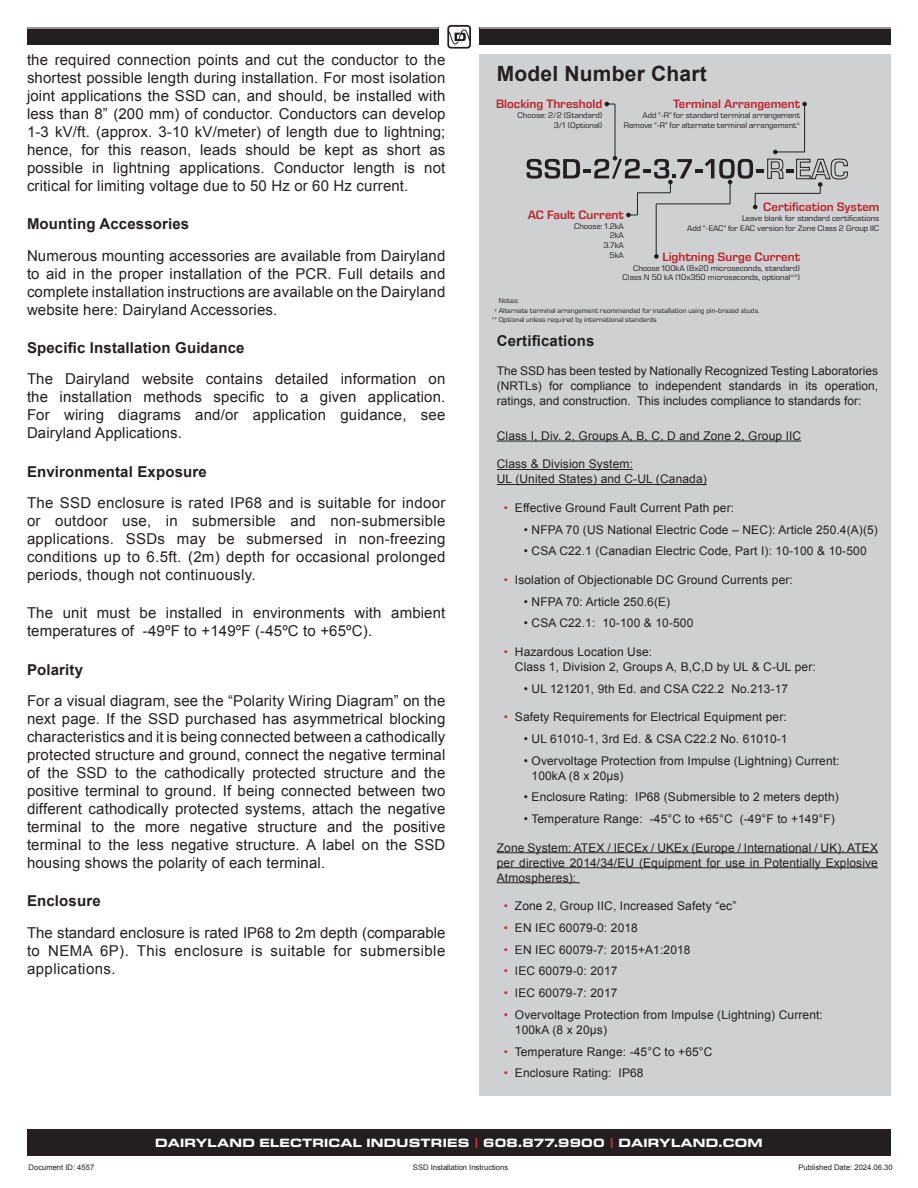
<style>
.page{position:relative;width:918px;height:1188px;background:#fff}
.page>*{position:absolute;margin:0;border:0;box-sizing:border-box;transform-origin:0 0}
.Sub-Head_Bold{font:700 21px "Arial";letter-spacing:.01em;color:#231f20}
.Body_Copy{font:15px/18px "Arial";letter-spacing:.01em;color:#231f20;text-align:justify}
.Sub-Head_Bold-2{font:700 15px "Arial";letter-spacing:.01em;color:#231f20}
.t1{font:600 12.45px "Eurostile Next LT Pro";color:#bd2126}
.t2{font:700 expanded 12.15px "Eurostile Next LT Pro";letter-spacing:.02em;color:#fff}
.Body_Copy-2{font:12px/15px "Arial";letter-spacing:.01em;color:#231f20}
.t3{font:8.25px/9.9px "Eurostile Next LT Pro";color:#231f20;text-align:right}
.t4{font:7.65px "Arial";color:#231f20}
.t5{font:7.05px/10.4px "Eurostile Next LT Pro";color:#231f20}
.s1{color:#cf3137}
.s2{color:#cf3138}
</style>
<div class="page">
<div style="left:480px;top:27px;width:411px;height:18px;background:#231f20"></div>
<div style="left:27px;top:27px;width:411px;height:18px;background:#231f20"></div>
<svg style="left:447px;top:25px;width:24px;height:24px"></svg>
<hr style="left:480px;top:27px;width:411px;height:2px;background:#bcbdc0">
<hr style="left:27px;top:27px;width:411px;height:2px;background:#bcbdc0">
<div style="left:27px;top:1129px;width:864px;height:27px;background:#231f20"></div>
<div style="left:480px;top:54px;width:411px;height:1041px;background:#cfd0d2"></div>
<hr style="left:497px;top:441px;width:304px;height:1px;background:#231f20">
<hr style="left:497px;top:469px;width:136px;height:1px;background:#231f20">
<hr style="left:497px;top:484px;width:210px;height:1px;background:#231f20">
<hr style="left:497px;top:852px;width:381px;height:1px;background:#231f20">
<hr style="left:497px;top:867px;width:381px;height:1px;background:#231f20">
<hr style="left:497px;top:882px;width:83px;height:1px;background:#231f20">
<svg style="left:605px;top:102px;width:10px;height:4px"></svg>
<hr style="left:615px;top:104px;width:1px;height:53px;background:#231f20">
<svg style="left:802px;top:102px;width:5px;height:4px"></svg>
<hr style="left:804px;top:104px;width:1px;height:48px;background:#231f20">
<hr style="left:656px;top:204px;width:1px;height:52px;background:#231f20">
<svg style="left:654px;top:254px;width:5px;height:5px"></svg>
<svg style="left:527px;top:150px;width:321px;height:67px"></svg>
<p class="Body_Copy" style="left:27px;top:51px;width:420px">the required connection points and cut the conductor to the shortest possible length during installation. For most isolation joint applications the SSD can, and should, be installed with less than 8” (200 mm) of conductor. Conductors can develop 1-3 kV/ft. (approx. 3-10 kV/meter) of length due to lightning; hence, for this reason, leads should be kept as short as possible in lightning applications. Conductor length is not critical for limiting voltage due to 50 Hz or 60 Hz current.</p>
<p class="Sub-Head_Bold-2" style="left:27px;top:214px;width:164px">Mounting Accessories</p>
<p class="Body_Copy" style="left:27px;top:247px;width:420px">Numerous mounting accessories are available from Dairyland to aid in the proper installation of the PCR. Full details and complete installation instructions are available on the Dairyland website here: Dairyland Accessories.</p>
<p class="Sub-Head_Bold-2" style="left:27px;top:338px;width:219px">Specific Installation Guidance</p>
<p class="Body_Copy" style="left:27px;top:370px;width:420px">The Dairyland website contains detailed information on the installation methods specific to a given application.<br>For wiring diagrams and/or application guidance, see Dairyland Applications.</p>
<p class="Sub-Head_Bold-2" style="left:27px;top:462px;width:181px">Environmental Exposure</p>
<p class="Body_Copy" style="left:27px;top:494px;width:420px">The SSD enclosure is rated IP68 and is suitable for indoor or outdoor use, in submersible and non-submersible applications. SSDs may be submersed in non-freezing conditions up to 6.5ft. (2m) depth for occasional prolonged periods, though not continuously.</p>
<p class="Body_Copy" style="left:27px;top:604px;width:420px">The unit must be installed in environments with ambient temperatures of -49ºF to +149ºF (-45ºC to +65ºC).</p>
<p class="Sub-Head_Bold-2" style="left:27px;top:660px;width:58px">Polarity</p>
<p class="Body_Copy" style="left:27px;top:692px;width:420px">For a visual diagram, see the “Polarity Wiring Diagram” on the next page. If the SSD purchased has asymmetrical blocking characteristics and it is being connected between a cathodically protected structure and ground, connect the negative terminal of the SSD to the cathodically protected structure and the positive terminal to ground. If being connected between two different cathodically protected systems, attach the negative terminal to the more negative structure and the positive terminal to the less negative structure. A label on the SSD housing shows the polarity of each terminal.</p>
<p class="Sub-Head_Bold-2" style="left:27px;top:891px;width:75px">Enclosure</p>
<p class="Body_Copy" style="left:27px;top:924px;width:420px">The standard enclosure is rated IP68 to 2m depth (comparable to NEMA 6P). This enclosure is suitable for submersible applications.</p>
<p class="Sub-Head_Bold" style="left:497px;top:59px;width:212px">Model Number Chart</p>
<p class="t1" style="left:496px;top:97px;width:108px">Blocking Threshold</p>
<p class="t3" style="left:518px;top:110px;width:86px">Choose: 2/2 (Standard)<br>3/1 (Optional)</p>
<p class="t1" style="left:673px;top:97px;width:128px">Terminal Arrangement</p>
<p class="t3" style="left:624px;top:110px;width:178px">Add “-R” for standard terminal arrangement<br>Remove “-R” for alternate terminal arrangement*</p>
<p class="t1" style="left:763px;top:200px;width:118px">Certification System</p>
<p class="t3" style="left:687px;top:213px;width:194px">Leave blank for standard certifications<br>Add “-EAC” for EAC version for Zone Class 2 Group IIC</p>
<p class="t1" style="left:528px;top:208px;width:98px">AC Fault Current</p>
<p class="t3" style="left:574px;top:221px;width:51px">Choose: 1.2kA<br>2kA<br>3.7kA<br>5kA</p>
<p class="t1" style="left:662px;top:249px;width:139px">Lightning Surge Current</p>
<p class="t3" style="left:623px;top:263px;width:179px">Choose 100kA (8x20 microseconds, standard)<br>Class N 50 kA (10x350 microseconds, optional**)</p>
<p class="t5" style="left:494px;top:296px;width:267px;text-indent:5px">Notes:<br>* Alternate terminal arrangement reommended for installation using pin-brazed studs.</p>
<p class="t5" style="left:491px;top:314px;width:167px">** Optional unless required by international standards</p>
<p class="Sub-Head_Bold-2" style="left:497px;top:331px;width:99px">Certifications</p>
<p class="Body_Copy-2" style="left:497px;top:363px;width:383px;text-align:justify">The SSD has been tested by Nationally Recognized Testing Laboratories (NRTLs) for compliance to independent standards in its operation, ratings, and construction. This includes compliance to standards for:</p>
<p class="Body_Copy-2" style="left:497px;top:428px;width:306px">Class I, Div. 2, Groups A, B, C, D and Zone 2, Group IIC</p>
<p class="Body_Copy-2" style="left:497px;top:457px;width:212px">Class &amp; Division System:<br>UL (United States) and C-UL (Canada)</p>
<p class="Body_Copy-2" style="left:504px;top:500px;width:232px"><span class="s1">•</span> Effective Ground Fault Current Path per:</p>
<p class="Body_Copy-2" style="left:524px;top:522px;width:356px">• NFPA 70 (US National Electric Code – NEC): Article 250.4(A)(5)</p>
<p class="Body_Copy-2" style="left:524px;top:544px;width:344px">• CSA C22.1 (Canadian Electric Code, Part I): 10-100 &amp; 10-500</p>
<p class="Body_Copy-2" style="left:504px;top:572px;width:291px"><span class="s1">•</span> Isolation of Objectionable DC Ground Currents per:</p>
<p class="Body_Copy-2" style="left:524px;top:594px;width:148px">• NFPA 70: Article 250.6(E)</p>
<p class="Body_Copy-2" style="left:524px;top:616px;width:171px">• CSA C22.1: 10-100 &amp; 10-500</p>
<p class="Body_Copy-2" style="left:515px;top:644px;width:302px;text-indent:-11px"><span class="s1">•</span> Hazardous Location Use:<br>Class 1, Division 2, Groups A, B,C,D by UL &amp; C-UL per:</p>
<p class="Body_Copy-2" style="left:524px;top:681px;width:266px">• UL 121201, 9th Ed. and CSA C22.2 No.213-17</p>
<p class="Body_Copy-2" style="left:504px;top:709px;width:285px"><span class="s1">•</span> Safety Requirements for Electrical Equipment per:</p>
<p class="Body_Copy-2" style="left:524px;top:731px;width:265px">• UL 61010-1, 3rd Ed. &amp; CSA C22.2 No. 61010-1</p>
<p class="Body_Copy-2" style="left:532px;top:753px;width:310px;text-indent:-8px">• Overvoltage Protection from Impulse (Lightning) Current:<br>100kA (8 x 20µs)</p>
<p class="Body_Copy-2" style="left:524px;top:790px;width:317px">• Enclosure Rating: IP68 (Submersible to 2 meters depth)</p>
<p class="Body_Copy-2" style="left:524px;top:811px;width:313px">• Temperature Range: -45°C to +65°C (-49°F to +149°F)</p>
<p class="Body_Copy-2" style="left:497px;top:840px;width:383px;text-align:justify">Zone System: ATEX / IECEx / UKEx (Europe / International / UK). ATEX per directive 2014/34/EU (Equipment for use in Potentially Explosive Atmospheres):</p>
<p class="Body_Copy-2" style="left:504px;top:898px;width:234px"><span class="s1">•</span> Zone 2, Group IIC, Increased Safety “ec”</p>
<p class="Body_Copy-2" style="left:504px;top:920px;width:136px"><span class="s1">•</span> EN IEC 60079-0: 2018</p>
<p class="Body_Copy-2" style="left:504px;top:942px;width:188px"><span class="s1">•</span> EN IEC 60079-7: 2015+A1:2018</p>
<p class="Body_Copy-2" style="left:504px;top:964px;width:115px"><span class="s1">•</span> IEC 60079-0: 2017</p>
<p class="Body_Copy-2" style="left:504px;top:985px;width:115px"><span class="s1">•</span> IEC 60079-7: 2017</p>
<p class="Body_Copy-2" style="left:515px;top:1007px;width:310px;text-indent:-11px"><span class="s1">•</span> Overvoltage Protection from Impulse (Lightning) Current:<br>100kA (8 x 20µs)</p>
<p class="Body_Copy-2" style="left:504px;top:1044px;width:210px"><span class="s1">•</span> Temperature Range: -45°C to +65°C</p>
<p class="Body_Copy-2" style="left:504px;top:1066px;width:141px"><span class="s1">•</span> Enclosure Rating: IP68</p>
<p class="t2" style="left:155px;top:1136px;width:609px">DAIRYLAND ELECTRICAL INDUSTRIES <span class="s2">|</span> 608.877.9900 <span class="s2">|</span> DAIRYLAND.COM</p>
<p class="t4" style="left:29px;top:1162px;width:67px">Document ID: 4557</p>
<p class="t4" style="left:413px;top:1162px;width:97px">SSD Installation Instructions</p>
<p class="t4" style="left:799px;top:1162px;width:96px">Published Date: 2024.06.30</p>
</div>
